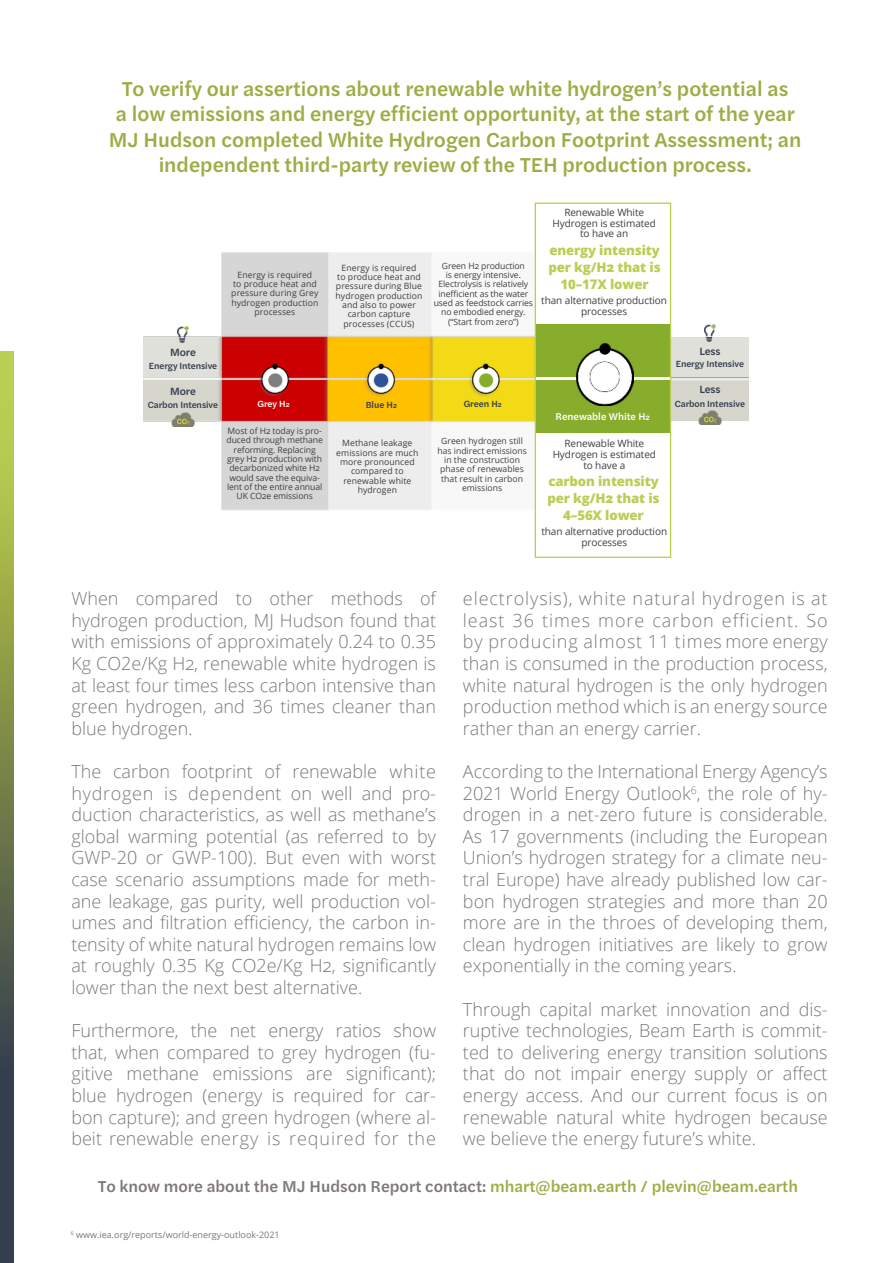
<style>
.page{position:relative;width:893px;height:1263px;background:#fff}
.page>*{position:absolute;margin:0;border:0;box-sizing:border-box;transform-origin:0 0}
.t1{font:500 21px/25.2px "Halyard Text";color:#9eac44;text-align:center}
.t2{font:300 18px/21.6px "Open Sans";color:#7e7877;text-align:justify}
.t3{font:500 16.5px "Halyard Text";color:#7e7877}
.t4{font:800 13.2px/17.4px "Open Sans";letter-spacing:-.01em;color:#b8cf53;text-align:center}
.t5{font:500 10.95px "Halyard Text";letter-spacing:-.01em;color:#353e4e}
.t6{font:500 10.2px "Halyard Text";color:#fff}
.t7{font:10.05px/10.8px "Open Sans";letter-spacing:-.01em;color:#404040;text-align:center}
.t8{font:500 9.3px "Halyard Text";letter-spacing:-.01em;color:#353e4e}
.t9{font:500 9.3px "Halyard Text";color:#fff}
.t10{font:9px "Open Sans";color:#7e7877}
.t11{font:8.7px/9.3px "Open Sans";color:#404040;text-align:center}
.s1{color:#9eac44}
</style>
<div class="page">
<div style="left:535px;top:324px;width:136px;height:53px;background:#88ad2c"></div>
<div style="left:535px;top:380px;width:135px;height:53px;background:#88ad2c"></div>
<img style="left:671px;top:337px;width:78px;height:84px">
<img style="left:705px;top:325px;width:10px;height:16px">
<img style="left:699px;top:411px;width:22px;height:14px">
<img style="left:144px;top:253px;width:391px;height:257px">
<img style="left:178px;top:326px;width:10px;height:16px">
<img style="left:172px;top:412px;width:22px;height:15px">
<div style="left:535px;top:202px;width:136px;height:356px;border:1px solid #b8cf53"></div>
<img style="left:576px;top:343px;width:58px;height:62px">
<svg style="left:0;top:352px;width:14px;height:911px;background:#717e4b"></svg>
<p class="t1" style="left:109px;top:77px;width:694px">To verify our assertions about renewable white hydrogen’s potential as<br>a low emissions and energy efficient opportunity, at the start of the year MJ Hudson completed White Hydrogen Carbon Footprint Assessment; an independent third-party review of the TEH production process.</p>
<p class="t11" style="left:231px;top:271px;width:89px">Energy is required<br>to produce heat and pressure during Grey hydrogen production processes</p>
<p class="t11" style="left:336px;top:264px;width:88px">Energy is required<br>to produce heat and pressure during Blue hydrogen production and also to power carbon capture processes (CCUS)</p>
<p class="t11" style="left:434px;top:261px;width:101px">Green H2 production<br>is energy intensive.<br>Electrolysis is relatively inefficient as the water used as feedstock carries no embodied energy. (“Start from zero”)</p>
<p class="t5" style="left:170px;top:347px;width:27px">More</p>
<p class="t8" style="left:149px;top:361px;width:70px">Energy Intensive</p>
<p class="t5" style="left:170px;top:386px;width:27px">More</p>
<p class="t8" style="left:148px;top:400px;width:72px">Carbon Intensive</p>
<p class="t9" style="left:257px;top:399px;width:34px">Grey H2</p>
<p class="t8" style="left:366px;top:400px;width:33px">Blue H2</p>
<p class="t8" style="left:464px;top:399px;width:40px">Green H2</p>
<p class="t11" style="left:226px;top:426px;width:98px">Most of H2 today is pro&shy;duced through methane reforming. Replacing grey H2 production with decarbonized white H2 would save the equiva&shy;lent of the entire annual<br>UK CO2e emissions</p>
<p class="t11" style="left:336px;top:439px;width:84px">Methane leakage emissions are much more pronounced compared to renewable white hydrogen</p>
<p class="t11" style="left:437px;top:437px;width:91px">Green hydrogen still has indirect emissions in the construction phase of renewables that result in carbon emissions</p>
<p class="t7" style="left:552px;top:208px;width:105px">Renewable White<br>Hydrogen is estimated to have an</p>
<p class="t4" style="left:549px;top:242px;width:114px">energy intensity per kg/H2 that is<br>10–17X lower</p>
<p class="t7" style="left:541px;top:296px;width:127px">than alternative production processes</p>
<p class="t6" style="left:556px;top:411px;width:96px">Renewable White H2</p>
<p class="t7" style="left:553px;top:439px;width:105px">Renewable White<br>Hydrogen is estimated to have a</p>
<p class="t4" style="left:547px;top:471px;width:114px">carbon intensity per kg/H2 that is<br>4–56X lower</p>
<p class="t7" style="left:541px;top:527px;width:127px">than alternative production processes</p>
<p class="t5" style="left:699px;top:346px;width:23px">Less</p>
<p class="t8" style="left:676px;top:359px;width:70px">Energy Intensive</p>
<p class="t5" style="left:699px;top:384px;width:23px">Less</p>
<p class="t8" style="left:675px;top:399px;width:72px">Carbon Intensive</p>
<p class="t2" style="left:71px;top:590px;width:366px">When compared to other methods of hydrogen production, MJ Hudson found that with emissions of approximately 0.24 to 0.35<br>Kg CO2e/Kg H2, renewable white hydrogen is at least four times less carbon intensive than green hydrogen, and 36 times cleaner than blue hydrogen.</p>
<p class="t2" style="left:71px;top:762px;width:366px">The carbon footprint of renewable white hydrogen is dependent on well and pro&shy;duction characteristics, as well as methane’s global warming potential (as referred to by GWP-20 or GWP-100). But even with worst case scenario assumptions made for meth&shy;ane leakage, gas purity, well production vol&shy;umes and filtration efficiency, the carbon in&shy;tensity of white natural hydrogen remains low at roughly 0.35 Kg CO2e/Kg H2, significantly lower than the next best alternative.</p>
<p class="t2" style="left:71px;top:1022px;width:366px">Furthermore, the net energy ratios show that, when compared to grey hydrogen (fu&shy;gitive methane emissions are significant); blue hydrogen (energy is required for car&shy;bon capture); and green hydrogen (where al&shy;beit renewable energy is required for the</p>
<p class="t2" style="left:463px;top:590px;width:366px">electrolysis), white natural hydrogen is at least 36 times more carbon efficient. So by producing almost 11 times more energy than is consumed in the production process, white natural hydrogen is the only hydrogen production method which is an energy source rather than an energy carrier.</p>
<p class="t2" style="left:463px;top:762px;width:366px">According to the International Energy Agency’s 2021 World Energy Outlook<sup>6</sup>, the role of hy&shy;drogen in a net-zero future is considerable.<br>As 17 governments (including the European Union’s hydrogen strategy for a climate neu&shy;tral Europe) have already published low car&shy;bon hydrogen strategies and more than 20 more are in the throes of developing them, clean hydrogen initiatives are likely to grow exponentially in the coming years.</p>
<p class="t2" style="left:463px;top:1000px;width:366px">Through capital market innovation and dis&shy;ruptive technologies, Beam Earth is commit&shy;ted to delivering energy transition solutions that do not impair energy supply or affect energy access. And our current focus is on renewable natural white hydrogen because we believe the energy future’s white.</p>
<p class="t3" style="left:98px;top:1178px;width:701px">To know more about the MJ Hudson Report contact: <span class="s1">mhart@beam.earth / plevin@beam.earth</span></p>
<p class="t10" style="left:71px;top:1231px;width:210px"><sup>6</sup> www.iea.org/reports/world-energy-outlook-2021</p>
</div>
